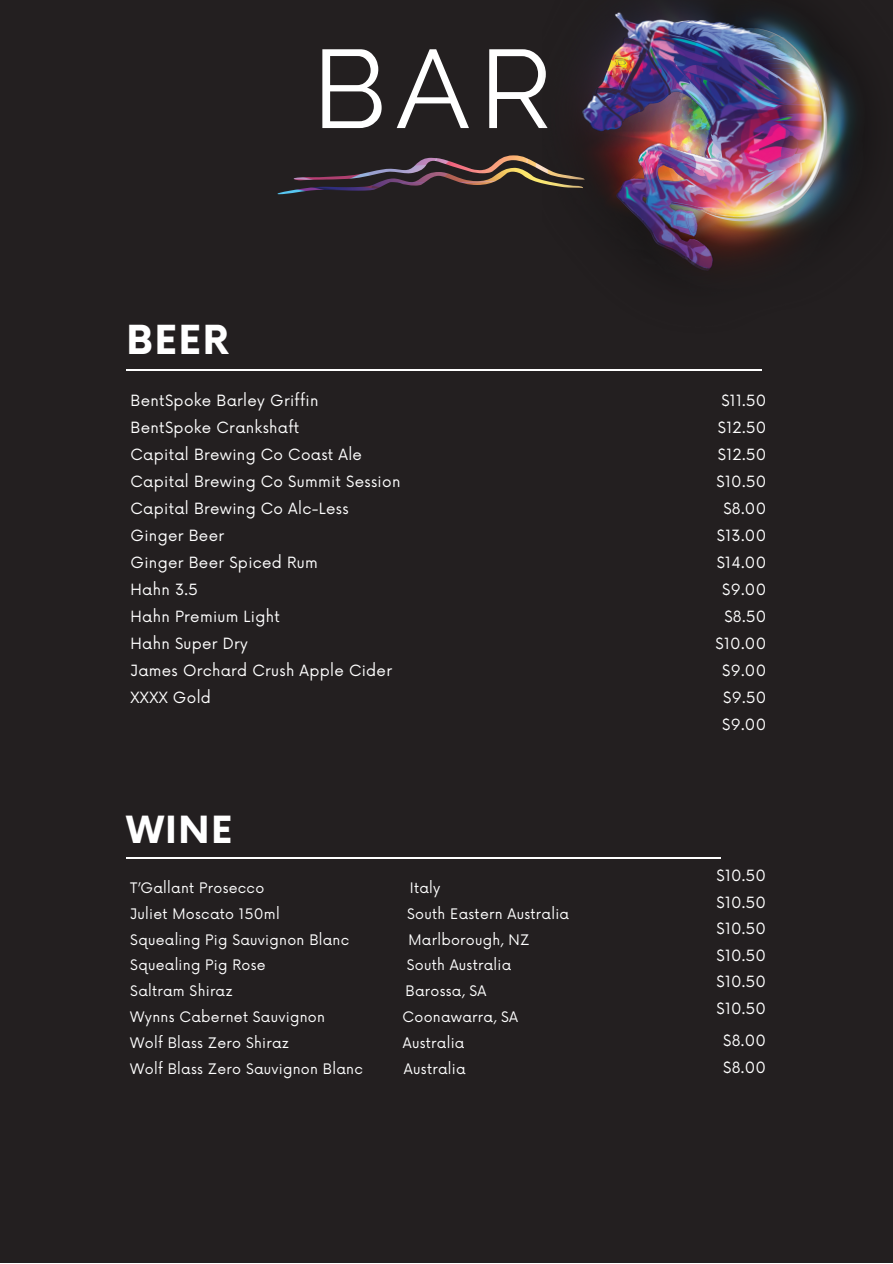
<style>
.page{position:relative;width:893px;height:1264px;background:#fff}
.page>*{position:absolute;margin:0;border:0;box-sizing:border-box;transform-origin:0 0}
.t1{font:110.85px "Raleway";color:#fff}
.t2{font:700 39px "Now";color:#fff}
.t3{font:700 36.45px "Now";color:#fff}
.t4{font:15.15px/27px "Now";letter-spacing:.02em;color:#fff}
.t5{font:14.1px "Now";letter-spacing:.02em;color:#fff}
</style>
<div class="page">
<div style="left:0;top:0;width:892px;height:1262px;background:#231f20"></div>
<img style="left:277px;top:180px;width:265px;height:14px">
<img style="left:293px;top:155px;width:249px;height:25px">
<img style="left:542px;top:7px;width:311px;height:264px">
<img style="left:582px;top:9px;width:251px;height:261px">
<hr style="left:126px;top:369px;width:635px;height:1px;background:#fff">
<hr style="left:126px;top:857px;width:594px;height:1px;background:#fff">
<p class="t1" style="left:312px;top:24px;width:241px">BAR</p>
<p class="t2" style="left:126px;top:318px;width:104px">BEER</p>
<p class="t4" style="left:131px;top:387px;width:189px">BentSpoke Barley Griffin</p>
<p class="t4" style="left:131px;top:414px;width:170px">BentSpoke Crankshaft</p>
<p class="t4" style="left:131px;top:441px;width:233px">Capital Brewing Co Coast Ale</p>
<p class="t4" style="left:131px;top:468px;width:271px">Capital Brewing Co Summit Session</p>
<p class="t4" style="left:131px;top:495px;width:219px">Capital Brewing Co Alc-Less</p>
<p class="t4" style="left:131px;top:522px;width:95px">Ginger Beer</p>
<p class="t4" style="left:131px;top:549px;width:189px">Ginger Beer Spiced Rum</p>
<p class="t4" style="left:131px;top:576px;width:69px">Hahn 3.5</p>
<p class="t4" style="left:131px;top:603px;width:151px">Hahn Premium Light</p>
<p class="t4" style="left:131px;top:630px;width:119px">Hahn Super Dry</p>
<p class="t4" style="left:131px;top:657px;width:263px">James Orchard Crush Apple Cider</p>
<p class="t4" style="left:131px;top:684px;width:82px">XXXX Gold</p>
<p class="t3" style="left:126px;top:810px;width:107px">WINE</p>
<p class="t5" style="left:130px;top:879px;width:135px">T’Gallant Prosecco</p>
<p class="t5" style="left:410px;top:879px;width:32px">Italy</p>
<p class="t5" style="left:130px;top:905px;width:151px">Juliet Moscato 150ml</p>
<p class="t5" style="left:407px;top:905px;width:163px">South Eastern Australia</p>
<p class="t5" style="left:130px;top:931px;width:220px">Squealing Pig Sauvignon Blanc</p>
<p class="t5" style="left:408px;top:931px;width:122px">Marlborough, NZ</p>
<p class="t5" style="left:130px;top:957px;width:137px">Squealing Pig Rose</p>
<p class="t5" style="left:407px;top:957px;width:106px">South Australia</p>
<p class="t5" style="left:130px;top:983px;width:104px">Saltram Shiraz</p>
<p class="t5" style="left:405px;top:983px;width:82px">Barossa, SA</p>
<p class="t5" style="left:130px;top:1009px;width:196px">Wynns Cabernet Sauvignon</p>
<p class="t5" style="left:402px;top:1009px;width:117px">Coonawarra, SA</p>
<p class="t5" style="left:130px;top:1035px;width:160px">Wolf Blass Zero Shiraz</p>
<p class="t5" style="left:403px;top:1035px;width:63px">Australia</p>
<p class="t5" style="left:130px;top:1060px;width:234px">Wolf Blass Zero Sauvignon Blanc</p>
<p class="t5" style="left:404px;top:1060px;width:63px">Australia</p>
<p class="t4" style="left:717px;top:387px;width:50px">$11.50 $12.50</p>
<p class="t4" style="left:717px;top:441px;width:50px">$12.50</p>
<p class="t4" style="left:716px;top:468px;width:51px">$10.50</p>
<p class="t4" style="left:723px;top:495px;width:44px">$8.00</p>
<p class="t4" style="left:716px;top:522px;width:51px">$13.00</p>
<p class="t4" style="left:716px;top:549px;width:51px">$14.00</p>
<p class="t4" style="left:722px;top:576px;width:46px">$9.00</p>
<p class="t4" style="left:724px;top:603px;width:43px">$8.50</p>
<p class="t4" style="left:715px;top:630px;width:52px">$10.00</p>
<p class="t4" style="left:722px;top:657px;width:46px">$9.00</p>
<p class="t4" style="left:723px;top:684px;width:45px">$9.50</p>
<p class="t4" style="left:722px;top:711px;width:46px">$9.00</p>
<p class="t4" style="left:716px;top:863px;width:51px">$10.50</p>
<p class="t4" style="left:716px;top:890px;width:51px">$10.50</p>
<p class="t4" style="left:716px;top:915px;width:51px">$10.50</p>
<p class="t4" style="left:716px;top:942px;width:51px">$10.50</p>
<p class="t4" style="left:716px;top:968px;width:51px">$10.50</p>
<p class="t4" style="left:716px;top:995px;width:51px">$10.50</p>
<p class="t4" style="left:723px;top:1027px;width:44px">$8.00</p>
<p class="t4" style="left:723px;top:1054px;width:44px">$8.00</p>
</div>
